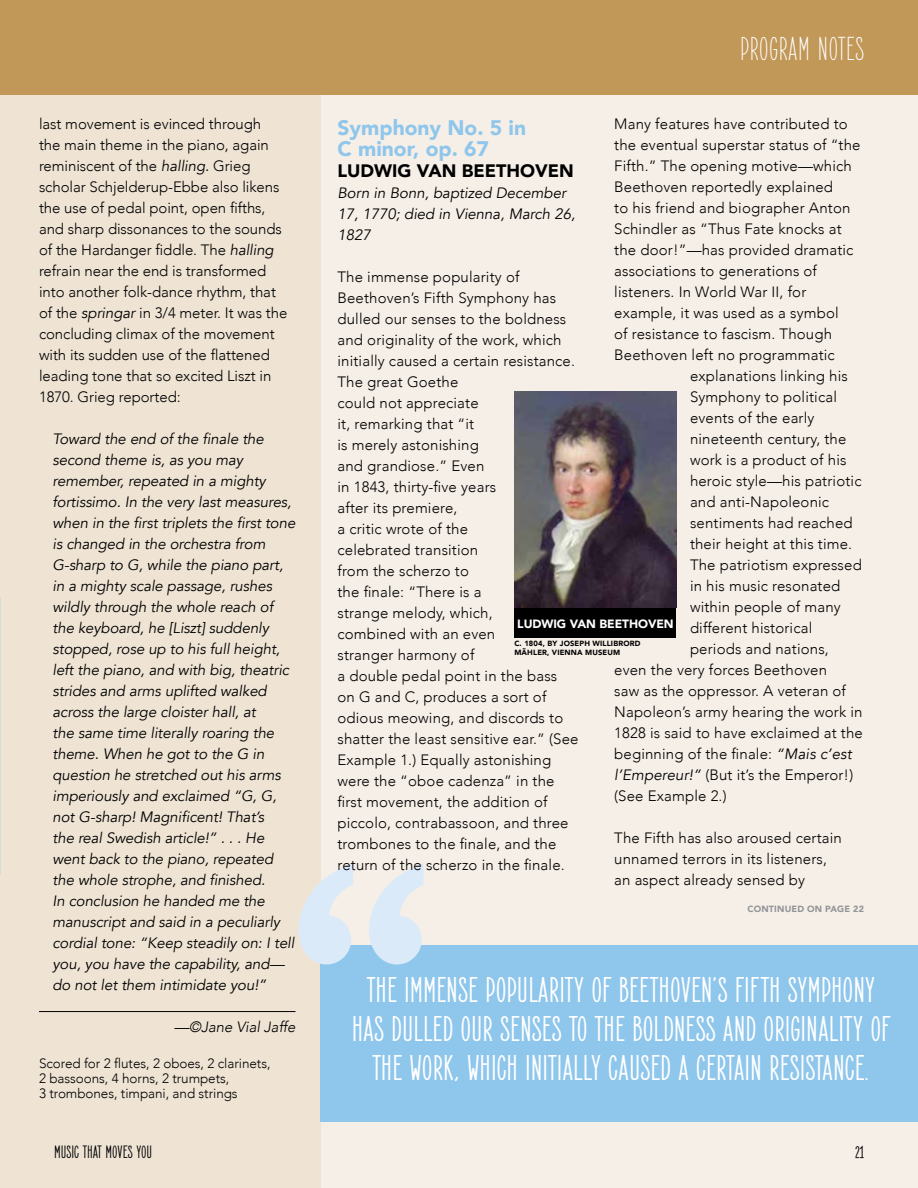
<style>
.page{position:relative;width:918px;height:1188px;background:#fff}
.page>*{position:absolute;margin:0;border:0;box-sizing:border-box;transform-origin:0 0}
.t1{font:700 300px "Amasis";color:#dbeaf8}
.t2{font:700 36px/39px "Elegant Sans";color:#fff;text-align:center}
.t3{font:33.3px "Elegant Sans";letter-spacing:.02em;color:#fff}
.t4{font:900 21px/21px "Avenir";color:#8fc6ec}
.t5{font:700 18px "Elegant Sans";color:#000}
.t6{font:900 18px "Avenir";color:#000}
.t7{font:300 15px/21px "Avenir";letter-spacing:.01em;color:#000}
.t8{font:italic 15px/21px "Avenir";letter-spacing:-.005em;color:#000}
.t9{font:italic 300 15px "Avenir";letter-spacing:-.005em;color:#000}
.t10{font:300 13.5px/15px "Avenir";letter-spacing:-.005em;color:#000}
.t11{font:900 12px "Avenir";letter-spacing:-.005em;color:#fff}
.t12{font:900 9px "Avenir";letter-spacing:.02em;color:#939598}
.t13{font:900 7.5px/9px "Avenir";letter-spacing:.02em;color:#000}
.s1{font-weight:400;font-style:italic}
</style>
<div class="page">
<div style="left:314px;top:68px;width:604px;height:1120px;background:#f6efe7"></div>
<div style="left:0;top:68px;width:321px;height:1120px;background:#efe4d4"></div>
<hr style="left:39px;top:1011px;width:257px;height:1px;background:#000">
<div style="left:0;top:0;width:918px;height:94px;background:#c29859"></div>
<div style="left:514px;top:607px;width:162px;height:31px;background:#000"></div>
<img style="left:514px;top:391px;width:162px;height:216px">
<div style="left:321px;top:945px;width:597px;height:177px;background:#8fc6ec"></div>
<h3 class="t3" style="left:740px;top:32px;width:125px">PROGRAM NOTES</h3>
<p class="t7" style="left:614px;top:113px;width:235px">Many features have contributed to</p>
<p class="t7" style="left:614px;top:134px;width:248px">the eventual superstar status of “the</p>
<p class="t7" style="left:614px;top:155px;width:239px">Fifth.” The opening motive—which</p>
<p class="t7" style="left:614px;top:176px;width:220px">Beethoven reportedly explained</p>
<p class="t7" style="left:614px;top:197px;width:238px">to his friend and biographer Anton</p>
<p class="t7" style="left:614px;top:218px;width:229px">Schindler as “Thus Fate knocks at</p>
<p class="t7" style="left:614px;top:239px;width:241px">the door!”—has provided dramatic</p>
<p class="t7" style="left:614px;top:260px;width:204px">associations to generations of</p>
<p class="t7" style="left:614px;top:281px;width:194px">listeners. In World War II, for</p>
<p class="t7" style="left:614px;top:302px;width:226px">example, it was used as a symbol</p>
<p class="t7" style="left:614px;top:323px;width:219px">of resistance to fascism. Though</p>
<p class="t7" style="left:614px;top:344px;width:222px">Beethoven left no programmatic</p>
<p class="t7" style="left:690px;top:365px;width:159px">explanations linking his</p>
<p class="t7" style="left:690px;top:386px;width:148px">Symphony to political</p>
<p class="t7" style="left:690px;top:407px;width:126px">events of the early</p>
<p class="t7" style="left:690px;top:428px;width:158px">nineteenth century, the</p>
<p class="t7" style="left:690px;top:449px;width:158px">work is a product of his</p>
<p class="t7" style="left:690px;top:470px;width:173px">heroic style—his patriotic</p>
<p class="t7" style="left:690px;top:491px;width:141px">and anti-Napoleonic</p>
<p class="t7" style="left:690px;top:512px;width:164px">sentiments had reached</p>
<p class="t7" style="left:690px;top:533px;width:164px">their height at this time.</p>
<p class="t7" style="left:690px;top:554px;width:173px">The patriotism expressed</p>
<p class="t7" style="left:690px;top:575px;width:152px">in his music resonated</p>
<p class="t7" style="left:690px;top:596px;width:152px">within people of many</p>
<p class="t7" style="left:690px;top:617px;width:124px">different historical</p>
<p class="t7" style="left:690px;top:638px;width:140px">periods and nations,</p>
<p class="t7" style="left:614px;top:659px;width:214px">even the very forces Beethoven</p>
<p class="t7" style="left:614px;top:680px;width:233px">saw as the oppressor. A veteran of</p>
<p class="t7" style="left:614px;top:701px;width:250px">Napoleon’s army hearing the work in</p>
<p class="t7" style="left:614px;top:722px;width:250px">1828 is said to have exclaimed at the</p>
<p class="t7" style="left:614px;top:743px;width:239px">beginning of the finale: <span class="s1">“Mais c’est</span></p>
<p class="t7" style="left:614px;top:764px;width:240px"><span class="s1">l’Empereur!”</span> (But it’s the Emperor!)</p>
<p class="t7" style="left:614px;top:785px;width:114px">(See Example 2.)</p>
<p class="t7" style="left:614px;top:827px;width:229px">The Fifth has also aroused certain unnamed terrors in its listeners, an aspect already sensed by</p>
<p class="t7" style="left:39px;top:113px;width:250px">last movement is evinced through<br>the main theme in the piano, again reminiscent of the <span class="s1">halling.</span> Grieg scholar Schjelderup-Ebbe also likens the use of pedal point, open fifths, and sharp dissonances to the sounds of the Hardanger fiddle. The <span class="s1">halling </span>refrain near the end is transformed into another folk-dance rhythm, that of the <span class="s1">springar</span> in 3/4 meter. It was the concluding climax of the movement with its sudden use of the flattened leading tone that so excited Liszt in 1870. Grieg reported:</p>
<p class="t8" style="left:52px;top:429px;width:244px">Toward the end of the finale the second theme is, as you may remember, repeated in a mighty fortissimo. In the very last measures, when in the first triplets the first tone is changed in the orchestra from G-sharp to G, while the piano part, in a mighty scale passage, rushes wildly through the whole reach of the keyboard, he [Liszt] suddenly stopped, rose up to his full height, left the piano, and with big, theatric strides and arms uplifted walked across the large cloister hall, at<br>the same time literally roaring the theme. When he got to the G in question he stretched out his arms imperiously and exclaimed “G, G, not G-sharp! Magnificent! That’s<br>the real Swedish article!” . . . He went back to the piano, repeated the whole strophe, and finished.<br>In conclusion he handed me the manuscript and said in a peculiarly cordial tone: “Keep steadily on: I tell you, you have the capability, and— do not let them intimidate you!”</p>
<p class="t9" style="left:174px;top:1018px;width:123px">—©Jane Vial Jaffe</p>
<p class="t10" style="left:39px;top:1056px;width:233px">Scored for 2 flutes, 2 oboes, 2 clarinets,<br>2 bassoons, 4 horns, 2 trumpets,<br>3 trombones, timpani, and strings</p>
<h3 class="t4" style="left:338px;top:117px;width:190px">Symphony No. 5 in<br>C minor, op. 67</h3>
<p class="t6" style="left:338px;top:155px;width:238px">LUDWIG VAN BEETHOVEN</p>
<p class="t8" style="left:338px;top:183px;width:239px">Born in Bonn, baptized December<br>17, 1770; died in Vienna, March 26,<br>1827</p>
<p class="t7" style="left:338px;top:266px;width:243px">The immense popularity of<br>Beethoven’s Fifth Symphony has dulled our senses to the boldness and originality of the work, which initially caused a certain resistance.<br>The great Goethe<br>could not appreciate<br>it, remarking that “it<br>is merely astonishing<br>and grandiose.” Even<br>in 1843, thirty-five years<br>after its premiere,<br>a critic wrote of the<br>celebrated transition<br>from the scherzo to<br>the finale: “There is a<br>strange melody, which,<br>combined with an even<br>stranger harmony of<br>a double pedal point in the bass<br>on G and C, produces a sort of odious meowing, and discords to shatter the least sensitive ear.” (See<br>Example 1.) Equally astonishing were the “oboe cadenza” in the first movement, the addition of piccolo, contrabassoon, and three trombones to the finale, and the return of the scherzo in the finale.</p>
<p class="t11" style="left:517px;top:614px;width:158px">LUDWIG VAN BEETHOVEN</p>
<p class="t13" style="left:514px;top:639px;width:128px">C. 1804, BY JOSEPH WILLIBRORD<br>MÄHLER, VIENNA MUSEUM</p>
<h1 class="t1" style="left:443px;top:1036px;width:164px;rotate:-180deg">”</h1>
<h2 class="t2" style="left:352px;top:972px;width:540px">THE IMMENSE POPULARITY OF BEETHOVEN’S FIFTH SYMPHONY<br>HAS DULLED OUR SENSES TO THE BOLDNESS AND ORIGINALITY OF<br>THE WORK, WHICH INITIALLY CAUSED A CERTAIN RESISTANCE.</h2>
<p class="t12" style="left:747px;top:902px;width:118px">CONTINUED ON PAGE 22</p>
<p class="t5" style="left:54px;top:1142px;width:100px">MUSIC THAT MOVES YOU</p>
<p class="t5" style="left:855px;top:1142px;width:10px">21</p>
</div>
